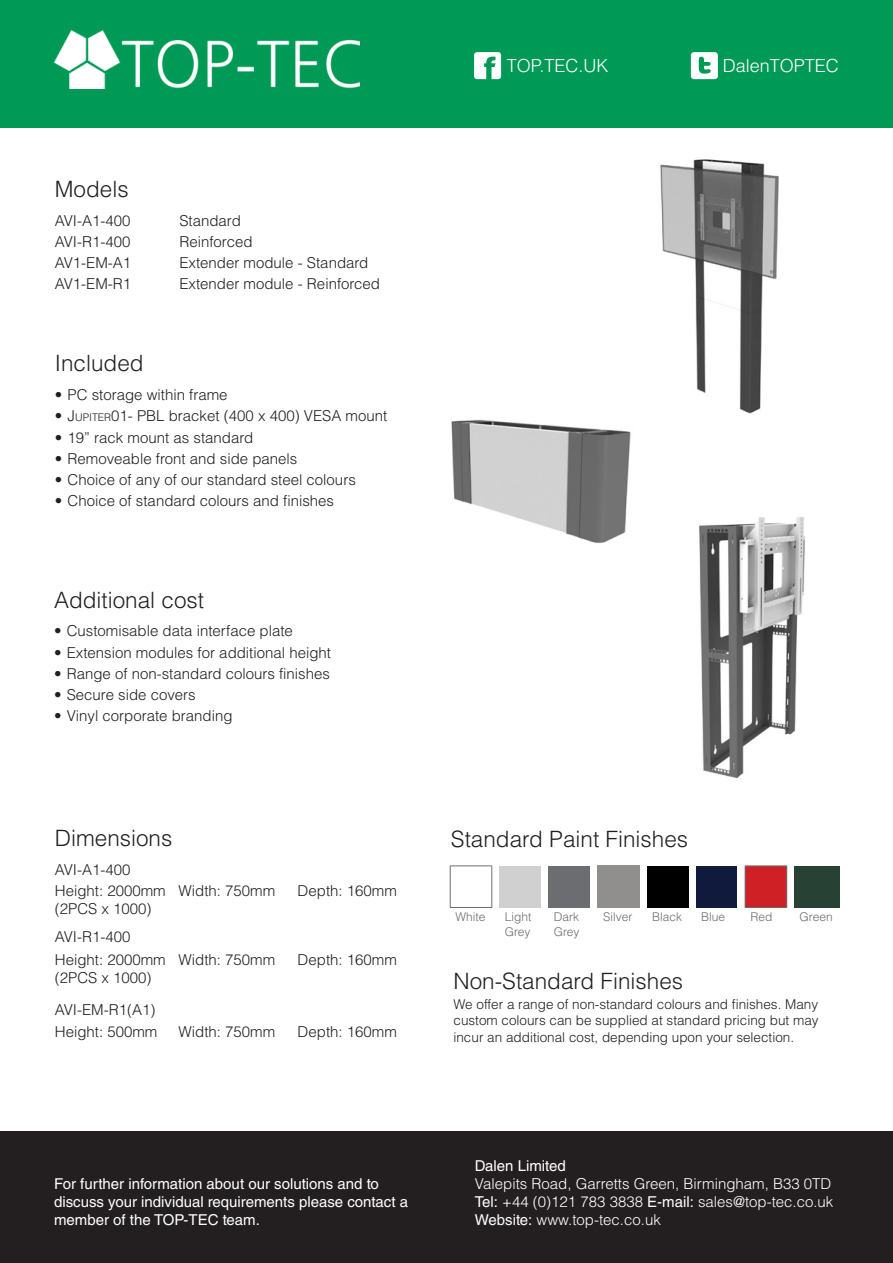
<style>
.page{position:relative;width:893px;height:1263px;background:#fff}
.page>*{position:absolute;margin:0;border:0;box-sizing:border-box;transform-origin:0 0}
.Main_SUBTITLE{font:300 22.5px "Helvetica LT Std";color:#231f20}
.t1{font:300 18px "Helvetica LT Std";color:#fff}
.Main_BODY{font:300 15px "Helvetica LT Std";color:#231f20}
.t2{font:15px/18px "Helvetica LT Std";color:#fff}
.t3{font:300 15px "Helvetica LT Std";color:#fff}
.t4{font:300 13.5px/16.2px "Helvetica LT Std";color:#231f20;text-align:justify}
.t5{font:300 12px/14.4px "Helvetica LT Std";color:#6c6d70}
.s1{font-style:inherit}
.s2{font-size:10.5px}
.s3{font-weight:400}
</style>
<div class="page">
<div style="left:0;top:0;width:893px;height:128px;background:#009956"></div>
<div style="left:0;top:1131px;width:893px;height:132px;background:#231f20"></div>
<img style="left:54px;top:30px;width:305px;height:59px">
<svg style="left:474px;top:52px;width:27px;height:27px"></svg>
<svg style="left:691px;top:52px;width:27px;height:27px"></svg>
<img style="left:660px;top:159px;width:119px;height:255px">
<img style="left:699px;top:517px;width:106px;height:261px">
<img style="left:451px;top:419px;width:180px;height:125px">
<div style="left:499px;top:866px;width:42px;height:41px;background:#cfd0cf"></div>
<div style="left:548px;top:866px;width:42px;height:41px;background:#6c6d70"></div>
<div style="left:598px;top:866px;width:41px;height:41px;background:#908f8e"></div>
<div style="left:647px;top:866px;width:41px;height:41px;background:#000001"></div>
<div style="left:696px;top:866px;width:42px;height:41px;background:#101a3c"></div>
<div style="left:745px;top:866px;width:42px;height:41px;background:#cf2026"></div>
<div style="left:794px;top:866px;width:46px;height:41px;background:#274135"></div>
<hr style="left:450px;top:865px;width:42px;height:1px;background:#6c6d70">
<hr style="left:450px;top:866px;width:1px;height:41px;background:#6c6d70">
<hr style="left:491px;top:866px;width:1px;height:41px;background:#6c6d70">
<hr style="left:745px;top:865px;width:42px;height:1px;background:#6c6d70">
<hr style="left:745px;top:866px;width:1px;height:41px;background:#6c6d70">
<hr style="left:786px;top:866px;width:1px;height:41px;background:#6c6d70">
<hr style="left:450px;top:907px;width:42px;height:1px;background:#6c6d70">
<hr style="left:745px;top:907px;width:42px;height:1px;background:#6c6d70">
<p class="Main_SUBTITLE" style="left:55px;top:175px;width:75px">Models</p>
<p class="Main_BODY" style="left:55px;top:211px;width:77px">AVI-A1-400</p>
<p class="Main_BODY" style="left:179px;top:211px;width:63px">Standard</p>
<p class="Main_BODY" style="left:55px;top:232px;width:77px">AVI-R1-400</p>
<p class="Main_BODY" style="left:179px;top:232px;width:75px">Reinforced</p>
<p class="Main_BODY" style="left:55px;top:253px;width:78px">AV1-EM-A1</p>
<p class="Main_BODY" style="left:179px;top:253px;width:190px">Extender module - Standard</p>
<p class="Main_BODY" style="left:55px;top:275px;width:78px">AV1-EM-R1</p>
<p class="Main_BODY" style="left:179px;top:275px;width:202px">Extender module - Reinforced</p>
<p class="Main_SUBTITLE" style="left:55px;top:349px;width:90px">Included</p>
<p class="Main_BODY" style="left:55px;top:385px;width:174px">• PC storage within frame</p>
<p class="Main_BODY" style="left:55px;top:407px;width:334px"><span class="s1">• J</span><span class="s2">U PITER</span><span class="s1">01- PBL</span> bracket (400 x 400) VESA mount</p>
<p class="Main_BODY" style="left:55px;top:428px;width:200px">• 19” rack mount as standard</p>
<p class="Main_BODY" style="left:55px;top:449px;width:244px">• Removeable front and side panels</p>
<p class="Main_BODY" style="left:55px;top:470px;width:302px">• Choice of any of our standard steel colours</p>
<p class="Main_BODY" style="left:55px;top:492px;width:281px">• Choice of standard colours and finishes</p>
<p class="Main_SUBTITLE" style="left:54px;top:586px;width:152px">Additional cost</p>
<p class="Main_BODY" style="left:54px;top:622px;width:240px">• Customisable data interface plate</p>
<p class="Main_BODY" style="left:54px;top:643px;width:279px">• Extension modules for additional height</p>
<p class="Main_BODY" style="left:54px;top:664px;width:277px">• Range of non-standard colours finishes</p>
<p class="Main_BODY" style="left:54px;top:685px;width:143px">• Secure side covers</p>
<p class="Main_BODY" style="left:54px;top:707px;width:180px">• Vinyl corporate branding</p>
<p class="Main_SUBTITLE" style="left:55px;top:824px;width:119px">Dimensions</p>
<p class="Main_BODY" style="left:55px;top:860px;width:77px">AVI-A1-400</p>
<p class="Main_BODY" style="left:55px;top:882px;width:112px">Height: 2000mm</p>
<p class="Main_BODY" style="left:55px;top:900px;width:98px">(2PCS x 1000)</p>
<p class="Main_BODY" style="left:179px;top:882px;width:98px">Width: 750mm</p>
<p class="Main_BODY" style="left:298px;top:882px;width:101px">Depth: 160mm</p>
<p class="Main_BODY" style="left:55px;top:927px;width:77px">AVI-R1-400</p>
<p class="Main_BODY" style="left:55px;top:950px;width:112px">Height: 2000mm</p>
<p class="Main_BODY" style="left:55px;top:968px;width:98px">(2PCS x 1000)</p>
<p class="Main_BODY" style="left:179px;top:950px;width:98px">Width: 750mm</p>
<p class="Main_BODY" style="left:298px;top:950px;width:101px">Depth: 160mm</p>
<p class="Main_BODY" style="left:55px;top:1001px;width:102px">AVI-EM-R1(A1)</p>
<p class="Main_BODY" style="left:55px;top:1022px;width:104px">Height: 500mm</p>
<p class="Main_BODY" style="left:179px;top:1022px;width:98px">Width: 750mm</p>
<p class="Main_BODY" style="left:298px;top:1022px;width:101px">Depth: 160mm</p>
<p class="t1" style="left:507px;top:54px;width:103px">TOP.TEC.UK</p>
<p class="t1" style="left:723px;top:54px;width:118px">DalenTOPTEC</p>
<p class="Main_SUBTITLE" style="left:451px;top:825px;width:239px">Standard Paint Finishes</p>
<p class="t5" style="left:456px;top:910px;width:32px">White</p>
<p class="t5" style="left:505px;top:910px;width:28px">Light<br>Grey</p>
<p class="t5" style="left:554px;top:910px;width:27px">Dark<br>Grey</p>
<p class="t5" style="left:603px;top:910px;width:31px">Silver</p>
<p class="t5" style="left:652px;top:910px;width:32px">Black</p>
<p class="t5" style="left:701px;top:910px;width:26px">Blue</p>
<p class="t5" style="left:750px;top:910px;width:24px">Red</p>
<p class="t5" style="left:800px;top:910px;width:35px">Green</p>
<p class="Main_SUBTITLE" style="left:453px;top:967px;width:231px">Non-Standard Finishes</p>
<p class="t4" style="left:453px;top:996px;width:367px">We offer a range of non-standard colours and finishes. Many custom colours can be supplied at standard pricing but may incur an additional cost, depending upon your selection.</p>
<p class="t2" style="left:54px;top:1174px;width:356px">For further information about our solutions and to discuss your individual requirements please contact a member of the TOP-TEC team.</p>
<p class="t2" style="left:475px;top:1156px;width:93px">Dalen Limited</p>
<p class="t3" style="left:475px;top:1174px;width:358px">Valepits Road, Garretts Green, Birmingham, B33 0TD</p>
<p class="t3" style="left:475px;top:1192px;width:360px"><span class="s3">Tel:</span> +44 (0)121 783 3838 <span class="s3">E-mail:</span> sales@top-tec.co.uk</p>
<p class="t3" style="left:475px;top:1210px;width:187px"><span class="s3">Website:</span> www.top-tec.co.uk</p>
</div>
